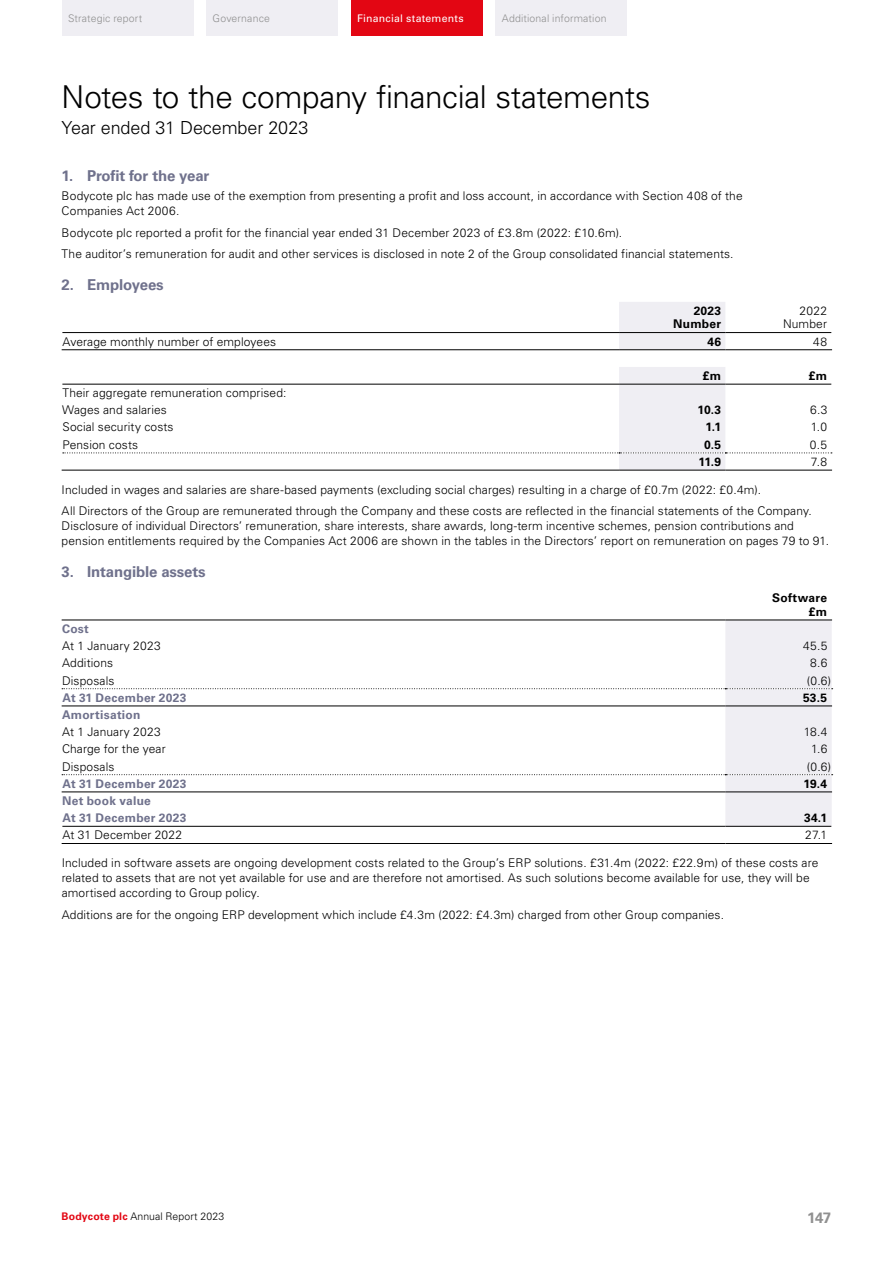
<style>
.page{position:relative;width:893px;height:1263px;background:#fff}
.page>*{position:absolute;margin:0;border:0;box-sizing:border-box;transform-origin:0 0}
.t1{font:300 31.5px "Univers LT Std";letter-spacing:-.015em;color:#000}
.t2{font:300 18px "Univers LT Std";letter-spacing:-.005em;color:#000}
.t3{font:700 15px "Univers LT Std";letter-spacing:-.01em;color:#6f718c}
.t4{font:700 15px "Univers LT Std";color:#909090}
.t5{font:300 12px/15px "Univers LT Std";letter-spacing:.01em;color:#000}
.t6{font:700 12px/17.2px "Univers LT Std";letter-spacing:.02em;color:#6f718c}
.t7{font:700 12px/13.5px "Univers LT Std";letter-spacing:.02em;color:#000;text-align:right}
.t8{font:300 10.5px "Univers LT Std";letter-spacing:.015em;color:#909090}
.t9{font:300 10.5px "Univers LT Std";letter-spacing:.01em;color:#000}
.t10{font:10.5px "Univers LT Std";letter-spacing:.025em;color:#fff}
.s1{font-weight:700;color:#e30613}
</style>
<div class="page">
<hr style="left:62px;top:332px;width:557px;height:1px;background:#000">
<hr style="left:62px;top:349px;width:557px;height:1px;background:#000">
<hr style="left:62px;top:470px;width:557px;height:1px;background:#000">
<hr style="left:619px;top:470px;width:106px;height:1px;background:#000">
<hr style="left:725px;top:470px;width:107px;height:1px;background:#000">
<hr style="left:62px;top:384px;width:557px;height:1px;background:#000">
<svg style="left:63px;top:302px;width:769px;height:168px"></svg>
<hr style="left:62px;top:843px;width:663px;height:1px;background:#000">
<hr style="left:725px;top:843px;width:107px;height:1px;background:#000">
<hr style="left:62px;top:826px;width:663px;height:1px;background:#000">
<hr style="left:725px;top:826px;width:106px;height:1px;background:#000">
<svg style="left:62px;top:620px;width:771px;height:206px"></svg>
<div style="left:62px;top:0;width:131px;height:36px;background:#efeef3"></div>
<div style="left:206px;top:0;width:132px;height:36px;background:#efeef3"></div>
<div style="left:351px;top:0;width:132px;height:36px;background:#e30613"></div>
<div style="left:495px;top:0;width:132px;height:36px;background:#efeef3"></div>
<p class="t8" style="left:68px;top:12px;width:76px">Strategic report</p>
<p class="t8" style="left:213px;top:12px;width:59px">Governance</p>
<p class="t10" style="left:357px;top:13px;width:108px">Financial statements</p>
<p class="t8" style="left:502px;top:12px;width:106px">Additional information</p>
<h1 class="t1" style="left:62px;top:78px;width:590px">Notes to the company financial statements</h1>
<h2 class="t2" style="left:62px;top:117px;width:248px">Year ended 31 December 2023</h2>
<p class="t3" style="left:62px;top:167px;width:149px">1. Profit for the year</p>
<p class="t5" style="left:62px;top:188px;width:682px">Bodycote plc has made use of the exemption from presenting a profit and loss account, in accordance with Section 408 of the<br>Companies Act 2006.</p>
<p class="t5" style="left:62px;top:222px;width:673px;line-height:21.5px">Bodycote plc reported a profit for the financial year ended 31 December 2023 of £3.8m (2022: £10.6m).<br>The auditor’s remuneration for audit and other services is disclosed in note 2 of the Group consolidated financial statements.</p>
<p class="t3" style="left:62px;top:276px;width:104px">2. Employees</p>
<p class="t7" style="left:673px;top:304px;width:49px">2023<br>Number</p>
<p class="t5" style="left:783px;top:304px;width:46px;line-height:13.5px;text-align:right">2022<br>Number</p>
<p class="t5" style="left:62px;top:334px;width:215px">Average monthly number of employees</p>
<p class="t7" style="left:707px;top:335px;width:15px">46</p>
<p class="t5" style="left:813px;top:334px;width:15px">48</p>
<p class="t7" style="left:703px;top:369px;width:20px">£m</p>
<p class="t7" style="left:809px;top:369px;width:20px">£m</p>
<p class="t5" style="left:62px;top:384px;width:226px;line-height:17.2px">Their aggregate remuneration comprised:<br>Wages and salaries</p>
<p class="t7" style="left:697px;top:403px;width:25px">10.3</p>
<p class="t5" style="left:810px;top:402px;width:19px">6.3</p>
<p class="t5" style="left:62px;top:420px;width:113px">Social security costs</p>
<p class="t7" style="left:705px;top:421px;width:17px">1.1</p>
<p class="t5" style="left:811px;top:420px;width:18px">1.0</p>
<p class="t5" style="left:62px;top:437px;width:77px">Pension costs</p>
<p class="t7" style="left:704px;top:438px;width:19px">0.5</p>
<p class="t5" style="left:810px;top:437px;width:19px">0.5</p>
<p class="t7" style="left:698px;top:455px;width:24px">11.9</p>
<p class="t5" style="left:811px;top:454px;width:18px">7.8</p>
<p class="t5" style="left:62px;top:479px;width:752px;line-height:21.3px">Included in wages and salaries are share-based payments (excluding social charges) resulting in a charge of £0.7m (2022: £0.4m).<br>All Directors of the Group are remunerated through the Company and these costs are reflected in the financial statements of the Company.</p>
<p class="t5" style="left:62px;top:519px;width:769px">Disclosure of individual Directors’ remuneration, share interests, share awards, long-term incentive schemes, pension contributions and pension entitlements required by the Companies Act 2006 are shown in the tables in the Directors’ report on remuneration on pages 79 to 91.</p>
<p class="t3" style="left:62px;top:563px;width:145px">3. Intangible assets</p>
<p class="t7" style="left:772px;top:591px;width:56px">Software £m</p>
<p class="t6" style="left:62px;top:620px;width:28px">Cost</p>
<p class="t5" style="left:62px;top:638px;width:100px">At 1 January 2023</p>
<p class="t5" style="left:803px;top:638px;width:26px">45.5</p>
<p class="t5" style="left:62px;top:655px;width:53px">Additions</p>
<p class="t5" style="left:810px;top:655px;width:19px">8.6</p>
<p class="t5" style="left:62px;top:673px;width:54px">Disposals</p>
<p class="t5" style="left:807px;top:673px;width:26px">(0.6)</p>
<p class="t6" style="left:62px;top:689px;width:125px">At 31 December 2023</p>
<p class="t7" style="left:803px;top:691px;width:26px">53.5</p>
<p class="t6" style="left:62px;top:706px;width:80px">Amortisation</p>
<p class="t5" style="left:62px;top:724px;width:100px">At 1 January 2023</p>
<p class="t5" style="left:804px;top:724px;width:25px">18.4</p>
<p class="t5" style="left:62px;top:741px;width:105px">Charge for the year</p>
<p class="t5" style="left:811px;top:741px;width:18px">1.6</p>
<p class="t5" style="left:62px;top:759px;width:54px">Disposals</p>
<p class="t5" style="left:807px;top:759px;width:26px">(0.6)</p>
<p class="t6" style="left:62px;top:775px;width:125px">At 31 December 2023</p>
<p class="t7" style="left:804px;top:777px;width:25px">19.4</p>
<p class="t6" style="left:62px;top:792px;width:126px">Net book value<br>At 31 December 2023</p>
<p class="t7" style="left:804px;top:811px;width:25px">34.1</p>
<p class="t5" style="left:62px;top:827px;width:121px">At 31 December 2022</p>
<p class="t5" style="left:805px;top:827px;width:23px">27.1</p>
<p class="t5" style="left:62px;top:856px;width:758px">Included in software assets are ongoing development costs related to the Group’s ERP solutions. £31.4m (2022: £22.9m) of these costs are related to assets that are not yet available for use and are therefore not amortised. As such solutions become available for use, they will be amortised according to Group policy.</p>
<p class="t5" style="left:62px;top:907px;width:664px">Additions are for the ongoing ERP development which include £4.3m (2022: £4.3m) charged from other Group companies.</p>
<p class="t9" style="left:62px;top:1209px;width:164px"><span class="s1">Bodycote plc</span> Annual Report 2023</p>
<p class="t4" style="left:807px;top:1209px;width:26px">147</p>
</div>
